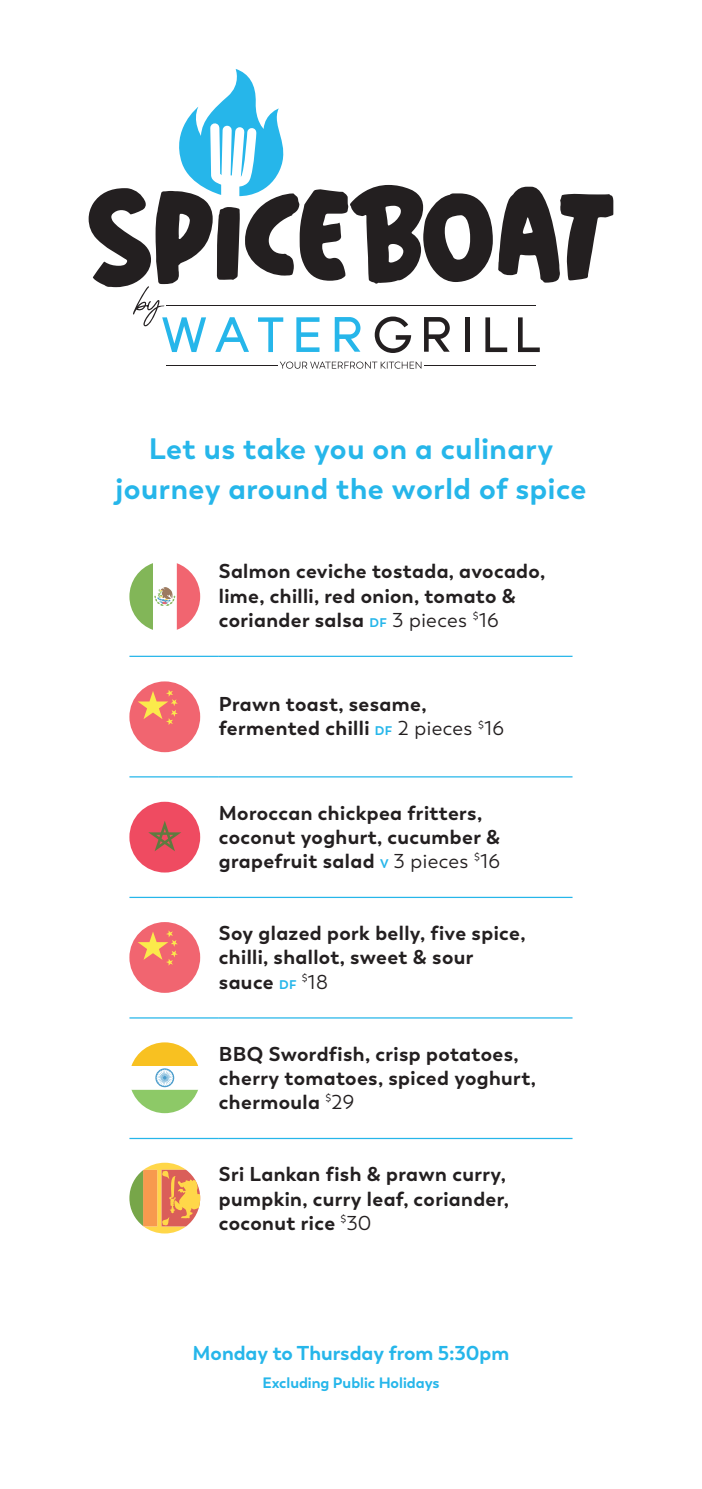
<style>
.page{position:relative;width:702px;height:1489px;background:#fff}
.page>*{position:absolute;margin:0;border:0;box-sizing:border-box;transform-origin:0 0}
.t1{font:700 29.5px/40px "Boston";letter-spacing:.02em;color:#26b6ea;text-align:center}
.t2{font:700 20px/24px "Boston";letter-spacing:.02em;color:#231f20}
.t3{font:700 20px "Boston";color:#26b6ea}
.t4{font:700 15px "Boston";color:#26b6ea}
.s1{font-size:12.5px;color:#26b6ea}
.s2{font-weight:400}
</style>
<div class="page">
<hr style="left:129px;top:655px;width:90px;height:2px;background:#26b6ea">
<hr style="left:219px;top:655px;width:353px;height:2px;background:#26b6ea">
<hr style="left:129px;top:776px;width:90px;height:1px;background:#26b6ea">
<hr style="left:219px;top:776px;width:353px;height:1px;background:#26b6ea">
<hr style="left:129px;top:896px;width:90px;height:2px;background:#26b6ea">
<hr style="left:219px;top:896px;width:353px;height:2px;background:#26b6ea">
<hr style="left:129px;top:1017px;width:90px;height:1px;background:#26b6ea">
<hr style="left:219px;top:1017px;width:353px;height:1px;background:#26b6ea">
<hr style="left:129px;top:1137px;width:90px;height:1px;background:#26b6ea">
<hr style="left:219px;top:1137px;width:353px;height:1px;background:#26b6ea">
<svg style="left:280px;top:361px;width:141px;height:8px"></svg>
<hr style="left:166px;top:365px;width:112px;height:1px;background:#231f20">
<hr style="left:424px;top:365px;width:111px;height:1px;background:#231f20">
<svg style="left:89px;top:69px;width:524px;height:284px"></svg>
<svg style="left:129px;top:1162px;width:71px;height:71px"></svg>
<svg style="left:131px;top:1042px;width:67px;height:71px"></svg>
<div style="left:129px;top:681px;width:71px;height:71px;background:#f16570;border-radius:50%"></div>
<svg style="left:138px;top:689px;width:40px;height:36px"></svg>
<div style="left:129px;top:922px;width:71px;height:70px;background:#f16570;border-radius:50%"></div>
<svg style="left:138px;top:930px;width:40px;height:35px"></svg>
<svg style="left:129px;top:563px;width:71px;height:67px"></svg>
<div style="left:129px;top:801px;width:71px;height:71px;background:#ef4b61;border-radius:50%"></div>
<svg style="left:148px;top:821px;width:33px;height:30px"></svg>
<h1 class="t1" style="left:115px;top:429px;width:472px">Let us take you on a culinary journey around the world of spice</h1>
<p class="t2" style="left:219px;top:559px;width:328px">Salmon ceviche tostada, avocado, lime, chilli, red onion, tomato &amp; coriander salsa <span class="s1">DF</span> <span class="s2">3 pieces</span> <sup>$</sup><span class="s2">16</span></p>
<p class="t2" style="left:219px;top:692px;width:287px">Prawn toast, sesame, fermented chilli <span class="s1">DF</span> <span class="s2">2 pieces</span> <sup>$</sup><span class="s2">16</span></p>
<p class="t2" style="left:219px;top:801px;width:282px">Moroccan chickpea fritters, coconut yoghurt, cucumber &amp; grapefruit salad <span class="s1">V</span> <span class="s2">3 pieces</span> <sup>$</sup><span class="s2">16</span></p>
<p class="t2" style="left:219px;top:921px;width:308px">Soy glazed pork belly, five spice, chilli, shallot, sweet &amp; sour sauce <span class="s1">DF</span> <sup>$</sup><span class="s2">18</span></p>
<p class="t2" style="left:219px;top:1042px;width:318px">BBQ Swordfish, crisp potatoes, cherry tomatoes, spiced yoghurt, chermoula <sup>$</sup><span class="s2">29</span></p>
<p class="t2" style="left:219px;top:1162px;width:291px">Sri Lankan fish &amp; prawn curry, pumpkin, curry leaf, coriander, coconut rice <sup>$</sup><span class="s2">30</span></p>
<p class="t3" style="left:193px;top:1340px;width:318px">Monday to Thursday from 5:30pm</p>
<p class="t4" style="left:262px;top:1373px;width:179px">Excluding Public Holidays</p>
</div>
